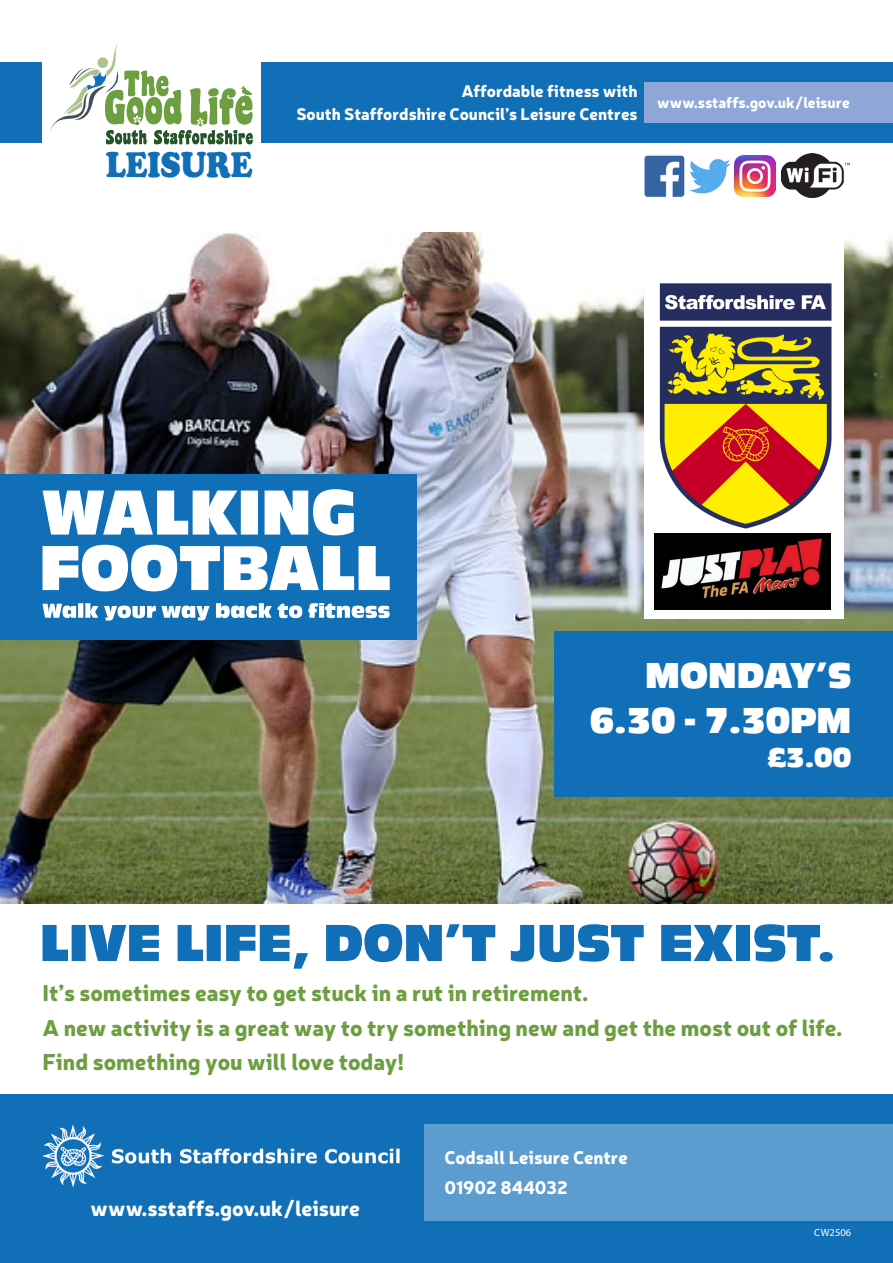
<style>
.page{position:relative;width:893px;height:1263px;background:#fff}
.page>*{position:absolute;margin:0;border:0;box-sizing:border-box;transform-origin:0 0}
.Verdana_BOLD_Black_1{font:37.5px "Antique Oli Com";color:#fff}
.t1{font:900 36.75px "Cooper";color:#116fb8;scale:.85 1}
.Verdana_BOLD_Black_1-2{font:28.5px "Antique Oli Com";color:#fff}
.t2{font:900 22.5px "Neris";color:#6d9e40}
.t3{font:900 21px "Neris";color:#fff}
.t4{font:900 18px/30px "Neris";color:#fff}
.t5{font:900 16.5px/22.5px "Neris";color:#fff;text-align:right}
.t6{font:900 15px "Neris";color:#fff}
.Verdana_BOLD_Black_1-3{font:10.5px "Myriad Pro";color:#fff}
</style>
<div class="page">
<div style="left:0;top:1094px;width:893px;height:169px;background:#116fb8"></div>
<div style="left:0;top:62px;width:893px;height:80px;background:#116fb8"></div>
<img style="left:781px;top:154px;width:69px;height:44px">
<img style="left:644px;top:156px;width:34px;height:41px">
<div style="left:644px;top:82px;width:249px;height:40px;background:#8ea7d6"></div>
<div style="left:43px;top:43px;width:218px;height:138px;background:#fff"></div>
<svg style="left:50px;top:44px;width:203px;height:100px"></svg>
<div style="left:424px;top:1124px;width:469px;height:96px;background:#5c9cce"></div>
<img style="left:42px;top:1125px;width:358px;height:62px">
<img style="left:678px;top:155px;width:63px;height:42px">
<img style="left:735px;top:156px;width:40px;height:40px">
<img style="left:0;top:232px;width:893px;height:671px">
<div style="left:644px;top:219px;width:200px;height:400px;background:#fff"></div>
<img style="left:659px;top:283px;width:173px;height:246px">
<img style="left:655px;top:534px;width:175px;height:75px">
<div style="left:0;top:474px;width:417px;height:166px;background:#116fb8"></div>
<svg style="left:43px;top:489px;width:311px;height:46px"></svg>
<svg style="left:43px;top:545px;width:347px;height:46px"></svg>
<div style="left:554px;top:631px;width:339px;height:166px;background:#116fb8"></div>
<svg style="left:43px;top:924px;width:790px;height:45px"></svg>
<svg style="left:42px;top:603px;width:348px;height:17px"></svg>
<h2 class="t1" style="left:106px;top:143px;width:174px">LEISURE</h2>
<p class="t5" style="left:296px;top:79px;width:343px">Affordable fitness with<br>South Staffordshire Council’s Leisure Centres</p>
<p class="t6" style="left:657px;top:91px;width:194px">www.sstaffs.gov.uk/leisure</p>
<p class="Verdana_BOLD_Black_1" style="left:645px;top:654px;width:208px">MONDAY’S</p>
<p class="Verdana_BOLD_Black_1" style="left:590px;top:699px;width:263px">6.30 - 7.30PM</p>
<p class="Verdana_BOLD_Black_1-2" style="left:767px;top:741px;width:85px">£3.00</p>
<p class="t2" style="left:43px;top:977px;width:547px">It’s sometimes easy to get stuck in a rut in retirement.</p>
<p class="t2" style="left:43px;top:1011px;width:801px">A new activity is a great way to try something new and get the most out of life.</p>
<p class="t2" style="left:43px;top:1046px;width:363px">Find something you will love today!</p>
<p class="t3" style="left:91px;top:1193px;width:271px">www.sstaffs.gov.uk/leisure</p>
<p class="t4" style="left:444px;top:1141px;width:185px">Codsall Leisure Centre<br>01902 844032</p>
<p class="Verdana_BOLD_Black_1-3" style="left:814px;top:1226px;width:38px">CW2506</p>
</div>
